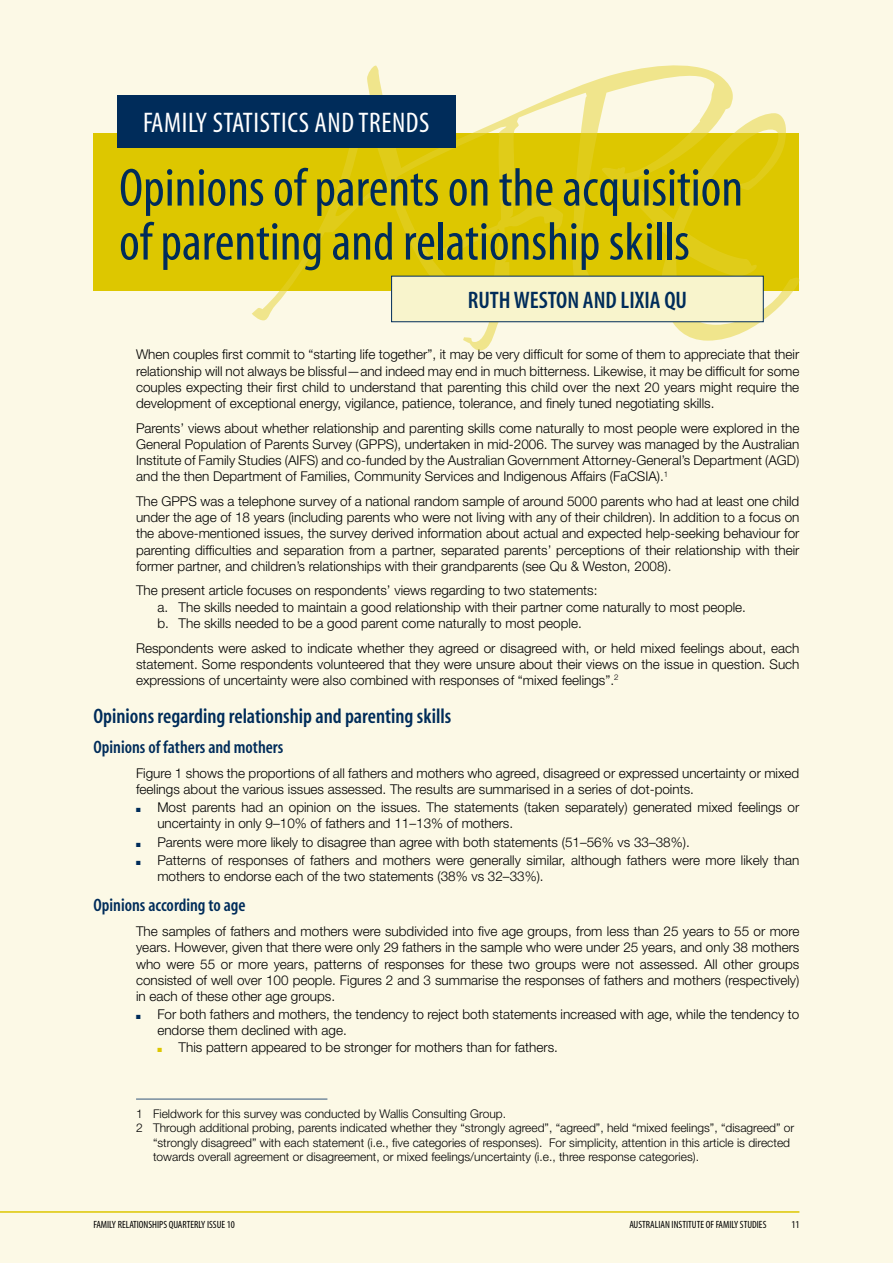
<style>
.page{position:relative;width:893px;height:1263px;background:#fcf9e6}
.page>*{position:absolute;margin:0;border:0;box-sizing:border-box;transform-origin:0 0}
.t1{font:54px/54px "Myriad MM 400 300";color:#002c5a}
.t2{font:28.5px "Myriad MM 400 300";color:#fff}
.t3{font:24px "Myriad MM 565 300";letter-spacing:-.17em;color:#002c5a}
.t4{font:21px "Myriad MM 565 300";letter-spacing:-.085em;color:#002c5a}
.t5{font:18px "Myriad MM 565 300";letter-spacing:-.105em;color:#002c5a}
.t6{font:300 13.5px/16.2px "Helvetica Neue";color:#000;text-align:justify}
.t7{font:300 12px "Helvetica Neue";color:#000}
.t8{font:10.5px "Myriad MM 400 300";color:#000}
.s1{color:#002c5a}
.s2{color:#ddc700}
</style>
<div class="page">
<hr style="left:0;top:1211px;width:799px;height:2px;background:#ddc700">
<hr style="left:136px;top:1099px;width:191px;height:1px;background:#33567b">
<div style="left:94px;top:133px;width:705px;height:158px;background:#ddc700"></div>
<svg style="left:252px;top:65px;width:547px;height:285px"></svg>
<div style="left:118px;top:95px;width:338px;height:53px;background:#002c5a"></div>
<div style="left:392px;top:276px;width:371px;height:46px;background:#f8f4cc"></div>
<h2 class="t2" style="left:143px;top:109px;width:21px">Family</h2>
<h2 class="t2" style="left:213px;top:109px;width:11px">statistics</h2>
<h2 class="t2" style="left:315px;top:109px;width:57px">and trends</h2>
<h1 class="t1" style="left:119px;top:163px;width:626px">Opinions of parents on the acquisition of parenting and relationship skills</h1>
<h3 class="t3" style="left:468px;top:288px;width:225px">Ruth Weston and Lixia Qu</h3>
<p class="t6" style="left:136px;top:346px;width:665px">When couples first commit to “starting life together”, it may be very difficult for some of them to appreciate that their relationship will not always be blissful—and indeed may end in much bitterness. Likewise, it may be difficult for some couples expecting their first child to understand that parenting this child over the next 20 years might require the development of exceptional energy, vigilance, patience, tolerance, and finely tuned negotiating skills.</p>
<p class="t6" style="left:136px;top:419px;width:665px">Parents’ views about whether relationship and parenting skills come naturally to most people were explored in the General Population of Parents Survey (GPPS), undertaken in mid-2006. The survey was managed by the Australian Institute of Family Studies (AIFS) and co-funded by the Australian Government Attorney-General’s Department (AGD) and the then Department of Families, Community Services and Indigenous Affairs (FaCSIA).<sup>1</sup></p>
<p class="t6" style="left:136px;top:493px;width:665px">The GPPS was a telephone survey of a national random sample of around 5000 parents who had at least one child under the age of 18 years (including parents who were not living with any of their children). In addition to a focus on the above-mentioned issues, the survey derived information about actual and expected help-seeking behaviour for parenting difficulties and separation from a partner, separated parents’ perceptions of their relationship with their former partner, and children’s relationships with their grandparents (see Qu &amp; Weston, 2008).</p>
<p class="t6" style="left:157px;top:582px;width:590px;text-align:left;text-indent:-21px">The present article focuses on respondents’ views regarding to two statements:<br>a. The skills needed to maintain a good relationship with their partner come naturally to most people. b. The skills needed to be a good parent come naturally to most people.</p>
<p class="t6" style="left:136px;top:639px;width:665px">Respondents were asked to indicate whether they agreed or disagreed with, or held mixed feelings about, each statement. Some respondents volunteered that they were unsure about their views on the issue in question. Such expressions of uncertainty were also combined with responses of “mixed feelings”.<sup>2</sup></p>
<h3 class="t4" style="left:94px;top:706px;width:361px">Opinions regarding relationship and parenting skills</h3>
<h3 class="t5" style="left:94px;top:738px;width:193px">Opinions of fathers and mothers</h3>
<p class="t6" style="left:136px;top:764px;width:665px">Figure 1 shows the proportions of all fathers and mothers who agreed, disagreed or expressed uncertainty or mixed feelings about the various issues assessed. The results are summarised in a series of dot-points.</p>
<p class="t6" style="left:157px;top:799px;width:644px;text-indent:-21px"><span class="s1">■</span> Most parents had an opinion on the issues. The statements (taken separately) generated mixed feelings or uncertainty in only 9–10% of fathers and 11–13% of mothers.</p>
<p class="t6" style="left:136px;top:834px;width:555px"><span class="s1">■</span> Parents were more likely to disagree than agree with both statements (51–56% vs 33–38%).</p>
<p class="t6" style="left:157px;top:852px;width:644px;text-indent:-21px"><span class="s1">■</span> Patterns of responses of fathers and mothers were generally similar, although fathers were more likely than mothers to endorse each of the two statements (38% vs 32–33%).</p>
<h3 class="t5" style="left:94px;top:897px;width:155px">Opinions according to age</h3>
<p class="t6" style="left:136px;top:923px;width:665px">The samples of fathers and mothers were subdivided into five age groups, from less than 25 years to 55 or more years. However, given that there were only 29 fathers in the sample who were under 25 years, and only 38 mothers who were 55 or more years, patterns of responses for these two groups were not assessed. All other groups consisted of well over 100 people. Figures 2 and 3 summarise the responses of fathers and mothers (respectively) in each of these other age groups.</p>
<p class="t6" style="left:157px;top:1006px;width:643px;text-indent:-21px"><span class="s1">■</span> For both fathers and mothers, the tendency to reject both statements increased with age, while the tendency to endorse them declined with age.</p>
<p class="t6" style="left:157px;top:1038px;width:402px"><span class="s2">■</span> This pattern appeared to be stronger for mothers than for fathers.</p>
<p class="t7" style="left:136px;top:1106px;width:371px">1 Fieldwork for this survey was conducted by Wallis Consulting Group.</p>
<p class="t7" style="left:136px;top:1120px;width:660px">2 Through additional probing, parents indicated whether they “strongly agreed”, “agreed”, held “mixed feelings”, “disagreed” or</p>
<p class="t7" style="left:153px;top:1135px;width:639px">“strongly disagreed” with each statement (i.e., five categories of responses). For simplicity, attention in this article is directed</p>
<p class="t7" style="left:153px;top:1149px;width:547px">towards overall agreement or disagreement, or mixed feelings/uncertainty (i.e., three response categories).</p>
<p class="t8" style="left:94px;top:1220px;width:143px">FAMILY RELATIONSHIPS QUARTERLY ISSUE 10</p>
<p class="t8" style="left:629px;top:1220px;width:139px">AUSTRALIAN INSTITUTE OF FAMILY STUDIES</p>
<p class="t8" style="left:791px;top:1220px;width:10px">11</p>
</div>
